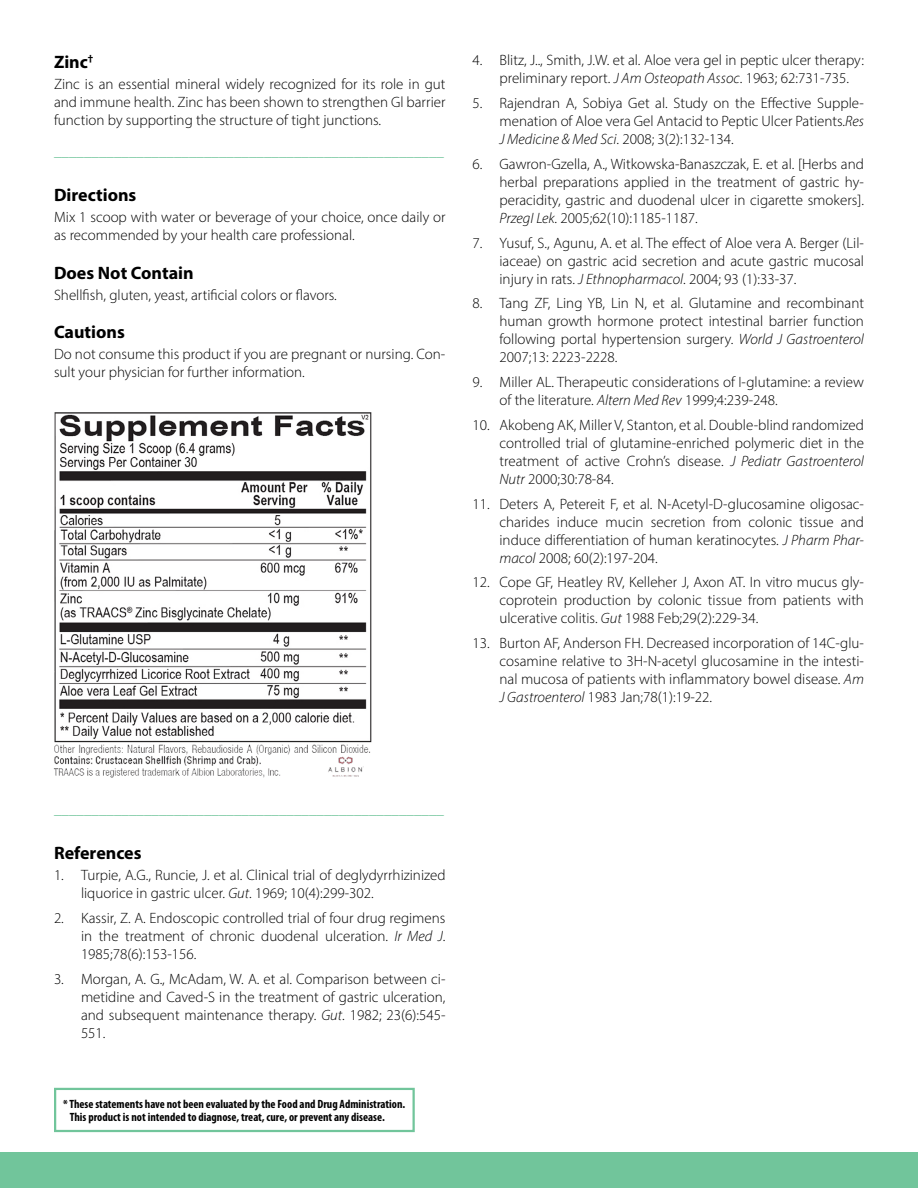
<style>
.page{position:relative;width:918px;height:1188px;background:#fff}
.page>*{position:absolute;margin:0;border:0;box-sizing:border-box;transform-origin:0 0}
.t1{font:700 18px "Myriad Pro";color:#000}
.t2{font:300 15px/18px "Myriad Pro";color:#000;text-align:justify}
.t3{font:300 15px "Myriad Pro";color:#71c59b}
.t4{font:700 condensed 12px/13.5px "Myriad Pro";color:#000}
.s1{font-family:"Myriad Variable Concept";font-weight:400;font-style:italic}
</style>
<div class="page">
<div style="left:0;top:1153px;width:918px;height:35px;background:#71c59b"></div>
<div style="left:54px;top:1088px;width:361px;height:44px;border:2px solid #71c59b"></div>
<img style="left:53px;top:412px;width:319px;height:366px">
<p class="t1" style="left:54px;top:50px;width:41px">Zinc<sup>†</sup></p>
<p class="t2" style="left:54px;top:75px;width:393px">Zinc is an essential mineral widely recognized for its role in gut and immune health. Zinc has been shown to strengthen Gl barrier function by supporting the structure of tight junctions.</p>
<p class="t3" style="left:54px;top:142px;width:391px">____________________________________________________</p>
<p class="t1" style="left:54px;top:183px;width:84px">Directions</p>
<p class="t2" style="left:54px;top:208px;width:393px">Mix 1 scoop with water or beverage of your choice, once daily or as recommended by your health care professional.</p>
<p class="t1" style="left:54px;top:261px;width:141px">Does Not Contain</p>
<p class="t2" style="left:54px;top:286px;width:284px">Shellfish, gluten, yeast, artificial colors or flavors.</p>
<p class="t1" style="left:54px;top:320px;width:72px">Cautions</p>
<p class="t2" style="left:54px;top:345px;width:393px">Do not consume this product if you are pregnant or nursing. Con&shy;sult your physician for further information.</p>
<p class="t2" style="left:500px;top:51px;width:366px;text-indent:-27px">4. Blitz, J.., Smith, J.W. et al. Aloe vera gel in peptic ulcer therapy: preliminary report. <span class="s1">J Am Osteopath Assoc</span>. 1963; 62:731-735.</p>
<p class="t2" style="left:500px;top:94px;width:366px;text-indent:-27px">5. Rajendran A, Sobiya Get al. Study on the Effective Supple&shy;menation of Aloe vera Gel Antacid to Peptic Ulcer Patients.<span class="s1">Res J Medicine &amp; Med Sci</span>. 2008; 3(2):132-134.</p>
<p class="t2" style="left:500px;top:155px;width:366px;text-indent:-27px">6. Gawron-Gzella, A., Witkowska-Banaszczak, E. et al. [Herbs and herbal preparations applied in the treatment of gastric hy&shy;peracidity, gastric and duodenal ulcer in cigarette smokers].<br><span class="s1">PrzegI Lek</span>. 2005;62(10):1185-1187.</p>
<p class="t2" style="left:500px;top:233px;width:366px;text-indent:-27px">7. Yusuf, S., Agunu, A. et al. The effect of Aloe vera A. Berger (Lil&shy;iaceae) on gastric acid secretion and acute gastric mucosal injury in rats. <span class="s1">J Ethnopharmacol</span>. 2004; 93 (1):33-37.</p>
<p class="t2" style="left:500px;top:294px;width:366px;text-indent:-27px">8. Tang ZF, Ling YB, Lin N, et al. Glutamine and recombinant human growth hormone protect intestinal barrier function following portal hypertension surgery. <span class="s1">World J Gastroenterol </span>2007;13: 2223-2228.</p>
<p class="t2" style="left:500px;top:373px;width:366px;text-indent:-27px">9. Miller AL. Therapeutic considerations of I-glutamine: a review of the literature. <span class="s1">Altern Med Rev</span> 1999;4:239-248.</p>
<p class="t2" style="left:500px;top:416px;width:366px;text-indent:-27px">10. Akobeng AK, Miller V, Stanton, et al. Double-blind randomized controlled trial of glutamine-enriched polymeric diet in the treatment of active Crohn’s disease. <span class="s1">J Pediatr Gastroenterol Nutr</span> 2000;30:78-84.</p>
<p class="t2" style="left:500px;top:494px;width:366px;text-indent:-27px">11. Deters A, Petereit F, et al. N-Acetyl-D-glucosamine oligosac&shy;charides induce mucin secretion from colonic tissue and induce differentiation of human keratinocytes. <span class="s1">J Pharm Phar&shy;macol</span> 2008; 60(2):197-204.</p>
<p class="t2" style="left:500px;top:573px;width:366px;text-indent:-27px">12. Cope GF, Heatley RV, Kelleher J, Axon AT. In vitro mucus gly&shy;coprotein production by colonic tissue from patients with ulcerative colitis. <span class="s1">Gut</span> 1988 Feb;29(2):229-34.</p>
<p class="t2" style="left:500px;top:634px;width:366px;text-indent:-27px">13. Burton AF, Anderson FH. Decreased incorporation of 14C-glu&shy;cosamine relative to 3H-N-acetyl glucosamine in the intesti&shy;nal mucosa of patients with inflammatory bowel disease. <span class="s1">Am J Gastroenterol</span> 1983 Jan;78(1):19-22.</p>
<p class="t3" style="left:54px;top:800px;width:391px">____________________________________________________</p>
<p class="t1" style="left:54px;top:841px;width:89px">References</p>
<p class="t2" style="left:81px;top:866px;width:366px;text-indent:-27px">1. Turpie, A.G., Runcie, J. et al. Clinical trial of deglydyrrhizinized liquorice in gastric ulcer. <span class="s1">Gut</span>. 1969; 10(4):299-302.</p>
<p class="t2" style="left:81px;top:909px;width:366px;text-indent:-27px">2. Kassir, Z. A. Endoscopic controlled trial of four drug regimens in the treatment of chronic duodenal ulceration. <span class="s1">Ir Med J</span>.<br>1985;78(6):153-156.</p>
<p class="t2" style="left:81px;top:970px;width:366px;text-indent:-27px">3. Morgan, A. G., McAdam, W. A. et al. Comparison between ci&shy;metidine and Caved-S in the treatment of gastric ulceration, and subsequent maintenance therapy. <span class="s1">Gut</span>. 1982; 23(6):545- 551.</p>
<p class="t4" style="left:70px;top:1097px;width:337px;text-indent:-7px">* These statements have not been evaluated by the Food and Drug Administration.<br>This product is not intended to diagnose, treat, cure, or prevent any disease.</p>
</div>
